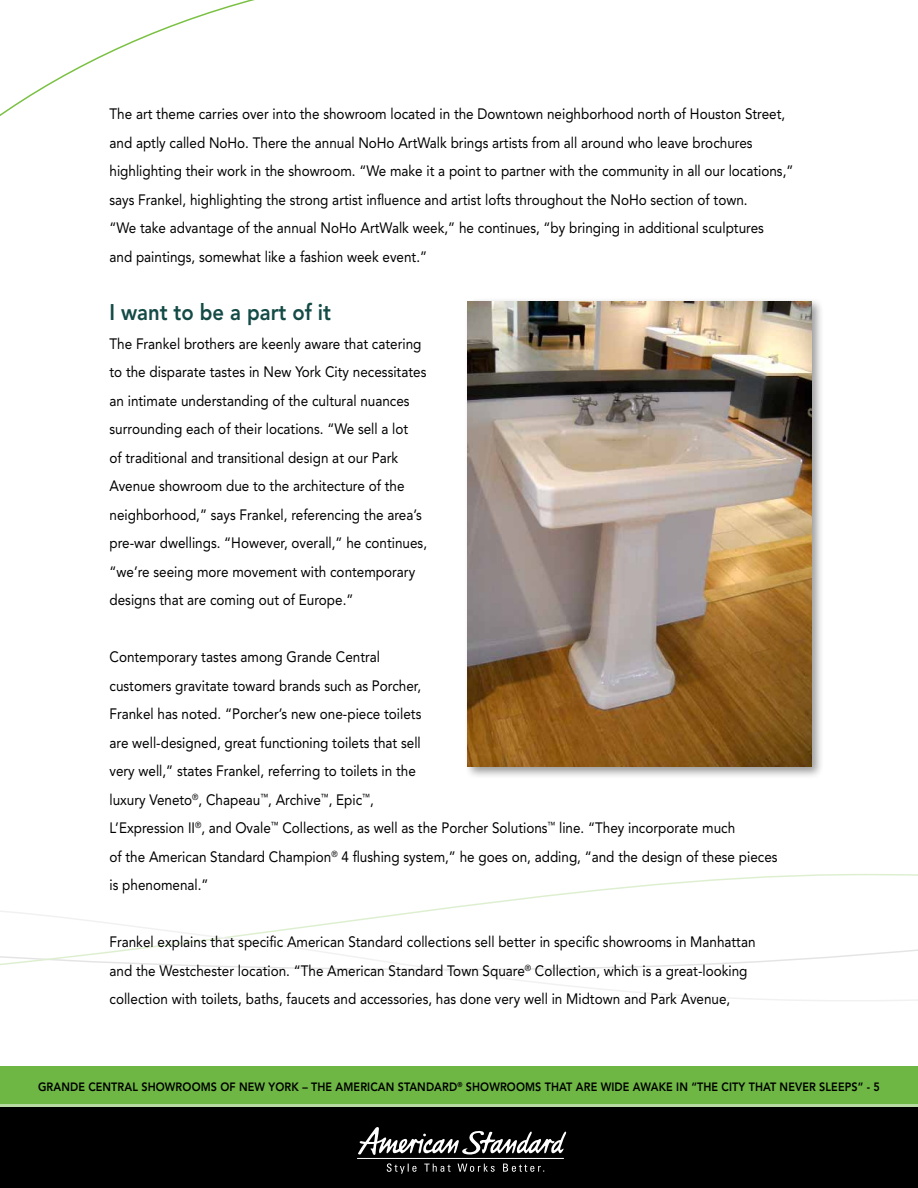
<style>
.page{position:relative;width:918px;height:1188px;background:#fff}
.page>*{position:absolute;margin:0;border:0;box-sizing:border-box;transform-origin:0 0}
.t1{font:800 22.5px "Avenir";color:#144b46;scale:.9 1}
.t2{font:15px/28.5px "Avenir";color:#000;scale:.9 1}
.t3{font:800 12px "Avenir";letter-spacing:.01em;color:#000;scale:.9 1}
</style>
<div class="page">
<div style="left:0;top:1066px;width:918px;height:122px;background:#6eb744"></div>
<div style="left:0;top:1107px;width:918px;height:81px;background:#000"></div>
<svg style="left:358px;top:1127px;width:209px;height:28px"></svg>
<hr style="left:357px;top:1158px;width:207px;height:1px;background:#fff">
<svg style="left:387px;top:1163px;width:30px;height:11px"></svg>
<svg style="left:424px;top:1164px;width:27px;height:8px"></svg>
<svg style="left:458px;top:1164px;width:37px;height:8px"></svg>
<svg style="left:503px;top:1164px;width:41px;height:8px"></svg>
<hr style="left:0;top:1104px;width:918px;height:3px;background:#fff">
<svg style="left:0;top:0;width:255px;height:116px"></svg>
<svg style="left:0;top:880px;width:918px;height:121px"></svg>
<div style="left:464px;top:298px;width:360px;height:481px;background:#000;opacity:.4"></div>
<img style="left:468px;top:302px;width:344px;height:464px">
<p class="t2" style="left:110px;top:100px;width:761px">The art theme carries over into the showroom located in the Downtown neighborhood north of Houston Street, and aptly called NoHo. There the annual NoHo ArtWalk brings artists from all around who leave brochures highlighting their work in the showroom. “We make it a point to partner with the community in all our locations,” says Frankel, highlighting the strong artist influence and artist lofts throughout the NoHo section of town.<br>“We take advantage of the annual NoHo ArtWalk week,” he continues, “by bringing in additional sculptures<br>and paintings, somewhat like a fashion week event.”</p>
<h1 class="t1" style="left:110px;top:299px;width:248px">I WANT TO BE A PART OF IT</h1>
<p class="t2" style="left:110px;top:329px;width:354px">The Frankel brothers are keenly aware that catering to the disparate tastes in New York City necessitates an intimate understanding of the cultural nuances surrounding each of their locations. “We sell a lot<br>of traditional and transitional design at our Park Avenue showroom due to the architecture of the neighborhood,” says Frankel, referencing the area’s pre-war dwellings. “However, overall,” he continues, “we’re seeing more movement with contemporary designs that are coming out of Europe.”</p>
<p class="t2" style="left:109px;top:643px;width:744px">Contemporary tastes among Grande Central<br>customers gravitate toward brands such as Porcher,<br>Frankel has noted. “Porcher’s new one-piece toilets<br>are well-designed, great functioning toilets that sell<br>very well,” states Frankel, referring to toilets in the<br>luxury Veneto<sup>®</sup>, Chapeau<sup>™</sup>, Archive<sup>™</sup>, Epic<sup>™</sup>,<br>L’Expression II<sup>®</sup>, and Ovale<sup>™</sup> Collections, as well as the Porcher Solutions<sup>™</sup> line. “They incorporate much<br>of the American Standard Champion<sup>®</sup> 4 flushing system,” he goes on, adding, “and the design of these pieces is phenomenal.”</p>
<p class="t2" style="left:109px;top:928px;width:719px">Frankel explains that specific American Standard collections sell better in specific showrooms in Manhattan and the Westchester location. “The American Standard Town Square<sup>®</sup> Collection, which is a great-looking collection with toilets, baths, faucets and accessories, has done very well in Midtown and Park Avenue,</p>
<p class="t3" style="left:38px;top:1080px;width:937px">GRANDE CENTRAL SHOWROOMS OF N EW YORK – THE AMERICAN STANDARD<sup>®</sup> SHOWROOMS THAT ARE WIDE AWAKE IN “THE CITY THAT N EVER SLEEPS” - 5</p>
</div>
